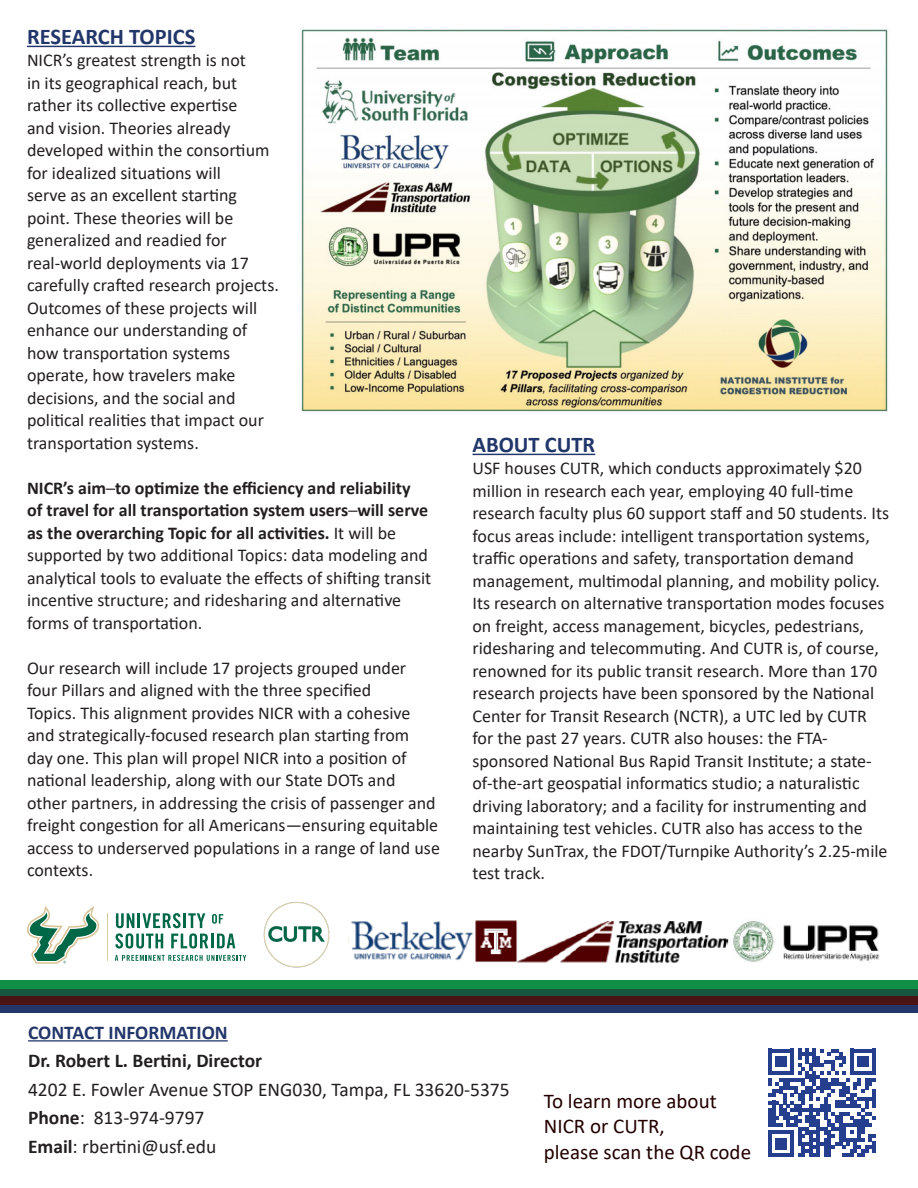
<style>
.page{position:relative;width:918px;height:1188px;background:#fff}
.page>*{position:absolute;margin:0;border:0;box-sizing:border-box;transform-origin:0 0}
.t1{font:700 22.5px "Calibri";color:#22366a}
.t2{font:21px/25.5px "Calibri";color:#200}
.t3{font:19.5px/28.5px "Calibri";color:#231f20}
.t4{font:700 19.5px "Calibri";color:#22366a}
.t5{font:18px/22.5px "Calibri";color:#231f20}
.s1{font-weight:700}
</style>
<div class="page">
<div style="left:0;top:988px;width:918px;height:9px;background:#175740"></div>
<div style="left:0;top:980px;width:918px;height:9px;background:#118f46"></div>
<div style="left:0;top:1004px;width:918px;height:8px;background:#22366a"></div>
<div style="left:0;top:996px;width:918px;height:9px;background:#4b1313"></div>
<img style="left:301px;top:29px;width:587px;height:383px">
<hr style="left:27px;top:46px;width:168px;height:1px;background:#22366a">
<hr style="left:472px;top:454px;width:123px;height:1px;background:#22366a">
<img style="left:348px;top:920px;width:532px;height:43px">
<hr style="left:107px;top:913px;width:1px;height:48px;background:#d7cb9f">
<svg style="left:27px;top:906px;width:72px;height:58px"></svg>
<svg style="left:115px;top:913px;width:120px;height:36px"></svg>
<svg style="left:115px;top:955px;width:131px;height:6px"></svg>
<img style="left:263px;top:902px;width:66px;height:66px">
<hr style="left:28px;top:1040px;width:200px;height:2px;background:#22366a">
<svg style="left:768px;top:1049px;width:108px;height:108px"></svg>
<hr style="left:872px;top:1142px;width:4px;height:11px;background:#253f8e">
<p class="t1" style="left:27px;top:20px;width:170px">RESEARCH TOPICS</p>
<p class="t5" style="left:27px;top:49px;width:253px">NICR’s greatest strength is not<br>in its geographical reach, but rather its collective expertise<br>and vision. Theories already developed within the consortium for idealized situations will<br>serve as an excellent starting point. These theories will be generalized and readied for real-world deployments via 17 carefully crafted research projects.<br>Outcomes of these projects will enhance our understanding of how transportation systems operate, how travelers make decisions, and the social and political realities that impact our transportation systems.</p>
<p class="t5" style="left:27px;top:476px;width:406px"><span class="s1">NICR’s aim─to optimize the efficiency and reliability<br>of travel for all transportation system users─will serve as the overarching Topic for all activities.</span> It will be supported by two additional Topics: data modeling and analytical tools to evaluate the effects of shifting transit incentive structure; and ridesharing and alternative forms of transportation.</p>
<p class="t5" style="left:27px;top:656px;width:414px">Our research will include 17 projects grouped under four Pillars and aligned with the three specified<br>Topics. This alignment provides NICR with a cohesive and strategically-focused research plan starting from<br>day one. This plan will propel NICR into a position of national leadership, along with our State DOTs and other partners, in addressing the crisis of passenger and freight congestion for all Americans—ensuring equitable access to underserved populations in a range of land use contexts.</p>
<p class="t1" style="left:472px;top:428px;width:124px">ABOUT CUTR</p>
<p class="t5" style="left:472px;top:457px;width:418px">USF houses CUTR, which conducts approximately $20 million in research each year, employing 40 full-time research faculty plus 60 support staff and 50 students. Its focus areas include: intelligent transportation systems, traffic operations and safety, transportation demand management, multimodal planning, and mobility policy.<br>Its research on alternative transportation modes focuses on freight, access management, bicycles, pedestrians, ridesharing and telecommuting. And CUTR is, of course, renowned for its public transit research. More than 170 research projects have been sponsored by the National Center for Transit Research (NCTR), a UTC led by CUTR for the past 27 years. CUTR also houses: the FTA&shy;sponsored National Bus Rapid Transit Institute; a state&shy;of-the-art geospatial informatics studio; a naturalistic driving laboratory; and a facility for instrumenting and maintaining test vehicles. CUTR also has access to the nearby SunTrax, the FDOT/Turnpike Authority’s 2.25-mile test track.</p>
<p class="t4" style="left:28px;top:1018px;width:201px">CONTACT INFORMATION</p>
<p class="t3" style="left:28px;top:1046px;width:483px"><span class="s1">Dr. Robert L. Bertini, Director<br></span>4202 E. Fowler Avenue STOP ENG030, Tampa, FL 33620-5375</p>
<p class="t3" style="left:28px;top:1103px;width:178px"><span class="s1">Phone</span>: 813-974-9797</p>
<p class="t3" style="left:28px;top:1131px;width:190px"><span class="s1">Email</span>: rbertini@usf.edu</p>
<p class="t2" style="left:544px;top:1088px;width:209px">To learn more about<br>NICR or CUTR,<br>please scan the QR code</p>
</div>
